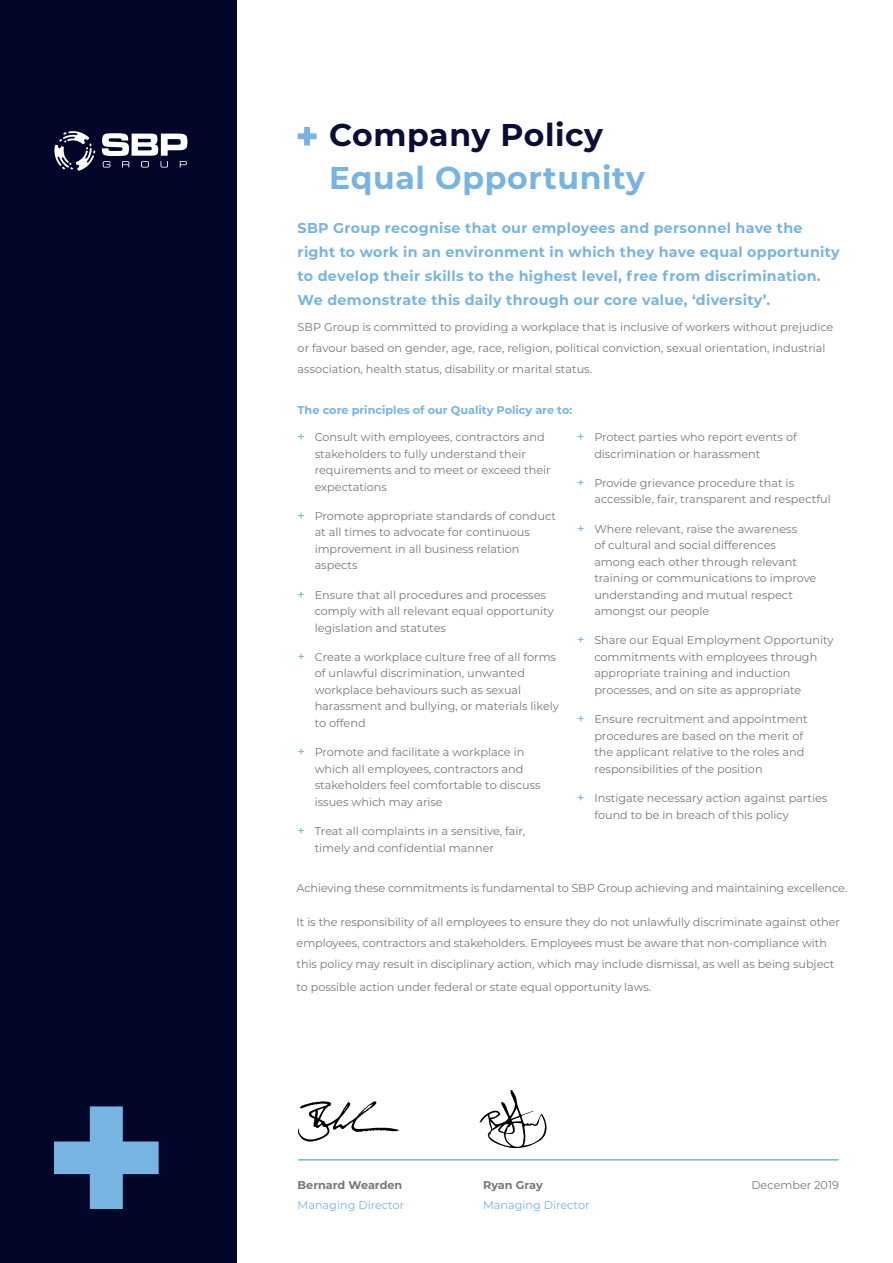
<style>
.page{position:relative;width:893px;height:1263px;background:#fff}
.page>*{position:absolute;margin:0;border:0;box-sizing:border-box;transform-origin:0 0}
.t1{font:700 31.5px/42.8px "Montserrat";letter-spacing:.02em;color:#77b4e2}
.BODY_TEXT{font:700 14.25px/24px "Montserrat";letter-spacing:.02em;color:#77b4e2}
.BODY_TEXT-2{font:11.25px/16.5px "Montserrat";color:#76787b}
.BODY_TEXT-3{font:700 11.25px "Montserrat";color:#77b4e2}
.BODY_TEXT-4{font:11.25px "Montserrat";color:#77b4e2}
.BODY_TEXT-5{font:700 11.25px "Montserrat";color:#76787b}
.s1{color:#090e36}
.s2{font-weight:500;font-size:12.75px;color:#77b4e2}
</style>
<div class="page">
<div style="left:0;top:0;width:237px;height:1263px;background:#02072a"></div>
<svg style="left:54px;top:131px;width:41px;height:40px"></svg>
<svg style="left:102px;top:133px;width:85px;height:35px"></svg>
<hr style="left:298px;top:1159px;width:540px;height:1px;background:#77b4e2">
<svg style="left:298px;top:1101px;width:101px;height:41px"></svg>
<svg style="left:297px;top:127px;width:20px;height:19px"></svg>
<svg style="left:479px;top:1090px;width:68px;height:58px"></svg>
<svg style="left:54px;top:1106px;width:105px;height:103px"></svg>
<p class="t1" style="left:329px;top:112px;width:317px"><span class="s1">Company Policy<br></span>Equal Opportunity</p>
<p class="BODY_TEXT" style="left:298px;top:215px;width:543px">SBP Group recognise that our employees and personnel have the right to work in an environment in which they have equal opportunity to develop their skills to the highest level, free from discrimination.<br>We demonstrate this daily through our core value, ‘diversity’.</p>
<p class="BODY_TEXT-2" style="left:298px;top:316px;width:537px;line-height:21px">SBP Group is committed to providing a workplace that is inclusive of workers without prejudice or favour based on gender, age, race, religion, political conviction, sexual orientation, industrial association, health status, disability or marital status.</p>
<p class="BODY_TEXT-3" style="left:298px;top:402px;width:276px">The core principles of our Quality Policy are to:</p>
<p class="BODY_TEXT-2" style="left:315px;top:428px;width:238px;text-indent:-17px"><span class="s2">+</span> Consult with employees, contractors and stakeholders to fully understand their requirements and to meet or exceed their expectations</p>
<p class="BODY_TEXT-2" style="left:315px;top:507px;width:243px;text-indent:-17px"><span class="s2">+</span> Promote appropriate standards of conduct at all times to advocate for continuous improvement in all business relation aspects</p>
<p class="BODY_TEXT-2" style="left:315px;top:586px;width:241px;text-indent:-17px"><span class="s2">+</span> Ensure that all procedures and processes comply with all relevant equal opportunity legislation and statutes</p>
<p class="BODY_TEXT-2" style="left:315px;top:648px;width:246px;text-indent:-17px"><span class="s2">+</span> Create a workplace culture free of all forms of unlawful discrimination, unwanted workplace behaviours such as sexual harassment and bullying, or materials likely to offend</p>
<p class="BODY_TEXT-2" style="left:315px;top:744px;width:228px;text-indent:-17px"><span class="s2">+</span> Promote and facilitate a workplace in which all employees, contractors and stakeholders feel comfortable to discuss issues which may arise</p>
<p class="BODY_TEXT-2" style="left:315px;top:822px;width:212px;text-indent:-17px"><span class="s2">+</span> Treat all complaints in a sensitive, fair, timely and confidential manner</p>
<p class="BODY_TEXT-2" style="left:594px;top:428px;width:204px;text-indent:-17px"><span class="s2">+</span> Protect parties who report events of discrimination or harassment</p>
<p class="BODY_TEXT-2" style="left:594px;top:474px;width:238px;text-indent:-17px"><span class="s2">+</span> Provide grievance procedure that is accessible, fair, transparent and respectful</p>
<p class="BODY_TEXT-2" style="left:594px;top:520px;width:224px;text-indent:-17px"><span class="s2">+</span> Where relevant, raise the awareness<br>of cultural and social differences among each other through relevant training or communications to improve understanding and mutual respect amongst our people</p>
<p class="BODY_TEXT-2" style="left:594px;top:632px;width:241px;text-indent:-17px"><span class="s2">+</span> Share our Equal Employment Opportunity commitments with employees through appropriate training and induction processes, and on site as appropriate</p>
<p class="BODY_TEXT-2" style="left:594px;top:711px;width:215px;text-indent:-17px"><span class="s2">+</span> Ensure recruitment and appointment procedures are based on the merit of the applicant relative to the roles and responsibilities of the position</p>
<p class="BODY_TEXT-2" style="left:594px;top:789px;width:235px;text-indent:-17px"><span class="s2">+</span> Instigate necessary action against parties found to be in breach of this policy</p>
<p class="BODY_TEXT-2" style="left:297px;top:880px;width:552px">Achieving these commitments is fundamental to SBP Group achieving and maintaining excellence.</p>
<p class="BODY_TEXT-2" style="left:297px;top:911px;width:545px;line-height:21px">It is the responsibility of all employees to ensure they do not unlawfully discriminate against other employees, contractors and stakeholders. Employees must be aware that non-compliance with this policy may result in disciplinary action, which may include dismissal, as well as being subject</p>
<p class="BODY_TEXT-2" style="left:297px;top:978px;width:356px">to possible action under federal or state equal opportunity laws.</p>
<p class="BODY_TEXT-5" style="left:298px;top:1176px;width:106px">Bernard Wearden</p>
<p class="BODY_TEXT-4" style="left:298px;top:1197px;width:108px">Managing Director</p>
<p class="BODY_TEXT-5" style="left:483px;top:1176px;width:61px">Ryan Gray</p>
<p class="BODY_TEXT-4" style="left:483px;top:1197px;width:108px">Managing Director</p>
<p class="BODY_TEXT-2" style="left:751px;top:1176px;width:89px">December 2019</p>
</div>
